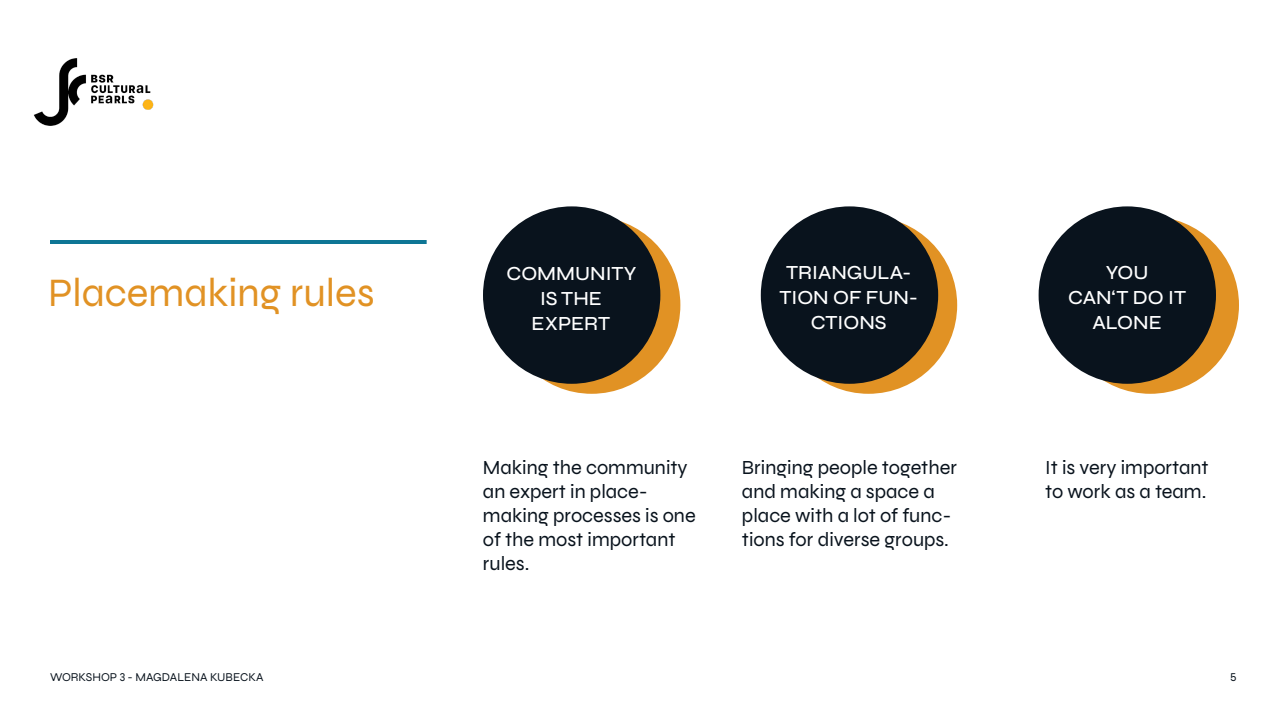
<style>
.page{position:relative;width:1280px;height:720px;background:#fff}
.page>*{position:absolute;margin:0;border:0;box-sizing:border-box;transform-origin:0 0}
.t1{font:40.4px "Syne";color:#e19224}
.t2{font:20px/24px "Syne";color:#09131d}
.t3{font:500 20px/25px "Syne";color:#fff;text-align:center}
.t4{font:12px "Syne";color:#09131d}
</style>
<div class="page">
<hr style="left:50px;top:240px;width:377px;height:4px;background:#0e7695">
<div style="left:503px;top:216px;width:177px;height:178px;background:#e19224;border-radius:50%"></div>
<div style="left:780px;top:216px;width:177px;height:178px;background:#e19224;border-radius:50%"></div>
<div style="left:1062px;top:216px;width:177px;height:178px;background:#e19224;border-radius:50%"></div>
<div style="left:483px;top:206px;width:177px;height:178px;background:#09131d;border-radius:50%"></div>
<div style="left:761px;top:206px;width:177px;height:178px;background:#09131d;border-radius:50%"></div>
<div style="left:1039px;top:206px;width:177px;height:178px;background:#09131d;border-radius:50%"></div>
<img style="left:33px;top:58px;width:121px;height:68px">
<h1 class="t1" style="left:48px;top:268px;width:328px">Placemaking rules</h1>
<p class="t3" style="left:506px;top:260px;width:132px">COMMUNITY<br>IS THE<br>EXPERT</p>
<p class="t3" style="left:779px;top:260px;width:140px">TRIANGULA-<br>TION OF FUN-<br>CTIONS</p>
<p class="t3" style="left:1068px;top:260px;width:119px">YOU<br>CAN‘T DO IT<br>ALONE</p>
<p class="t2" style="left:483px;top:456px;width:214px">Making the community an expert in place&shy;making processes is one of the most important rules.</p>
<p class="t2" style="left:742px;top:456px;width:216px">Bringing people together and making a space a place with a lot of func&shy;tions for diverse groups.</p>
<p class="t2" style="left:1045px;top:456px;width:165px">It is very important to work as a team.</p>
<p class="t4" style="left:50px;top:670px;width:215px">WORKSHOP 3 - MAGDALENA KUBECKA</p>
<p class="t4" style="left:1230px;top:670px;width:8px">5</p>
</div>
